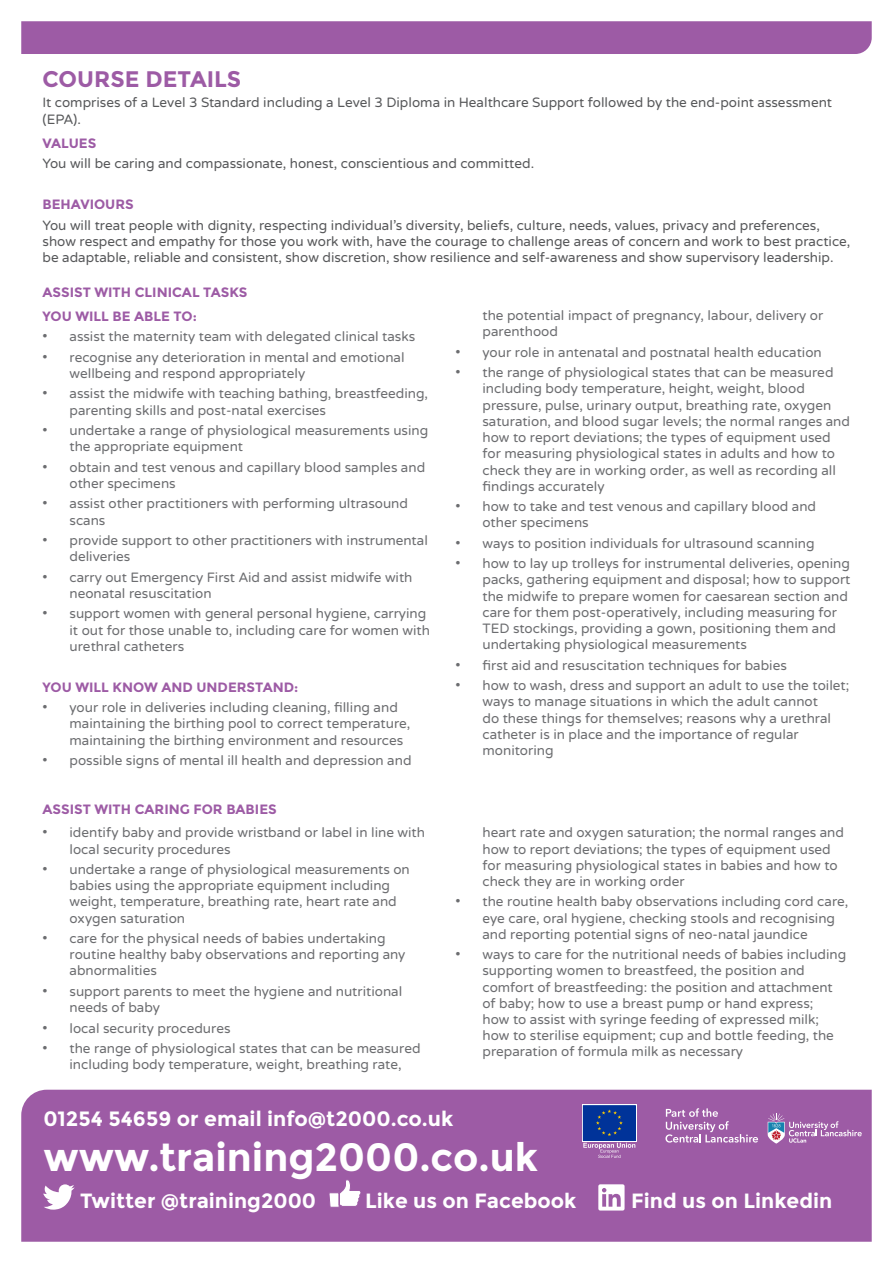
<style>
.page{position:relative;width:893px;height:1263px;background:#fff}
.page>*{position:absolute;margin:0;border:0;box-sizing:border-box;transform-origin:0 0}
.t1{font:700 39.15px "Montserrat";color:#fff}
.t2{font:700 22.5px "Montserrat";color:#9d5ba5}
.t3{font:700 20.7px "Montserrat";color:#fff}
.t4{font:700 20.55px "Montserrat";color:#fff}
.t5{font:13.5px/16.2px "Varela Round";color:#6c6d70}
.t6{font:13.5px/16.2px "Varela Round";color:#57585a}
.t7{font:700 13.5px "Montserrat";color:#9d5ba5}
</style>
<div class="page">
<div style="left:21px;top:21px;width:851px;height:33px;background:#9d5ba5"></div>
<div style="left:21px;top:1090px;width:851px;height:152px;background:#9d5ba5"></div>
<svg style="left:43px;top:1184px;width:32px;height:25px"></svg>
<svg style="left:328px;top:1179px;width:33px;height:28px"></svg>
<svg style="left:598px;top:1184px;width:27px;height:26px"></svg>
<div style="left:582px;top:1104px;width:55px;height:38px;background:#039"></div>
<svg style="left:583px;top:1143px;width:52px;height:15px"></svg>
<div style="left:583px;top:1105px;width:52px;height:35px;border:1px solid #039"></div>
<svg style="left:596px;top:1109px;width:27px;height:27px"></svg>
<svg style="left:665px;top:1108px;width:93px;height:34px"></svg>
<svg style="left:768px;top:1113px;width:94px;height:30px"></svg>
<p class="t2" style="left:43px;top:66px;width:200px">COURSE DETAILS</p>
<p class="t6" style="left:43px;top:95px;width:791px">It comprises of a Level 3 Standard including a Level 3 Diploma in Healthcare Support followed by the end-point assessment (EPA).</p>
<p class="t7" style="left:43px;top:135px;width:55px">VALUES</p>
<p class="t6" style="left:43px;top:156px;width:493px">You will be caring and compassionate, honest, conscientious and committed.</p>
<p class="t7" style="left:43px;top:196px;width:93px">BEHAVIOURS</p>
<p class="t6" style="left:43px;top:217px;width:809px">You will treat people with dignity, respecting individual's diversity, beliefs, culture, needs, values, privacy and preferences, show respect and empathy for those you work with, have the courage to challenge areas of concern and work to best practice, be adaptable, reliable and consistent, show discretion, show resilience and self-awareness and show supervisory leadership.</p>
<p class="t7" style="left:43px;top:284px;width:206px">ASSIST WITH CLINICAL TASKS</p>
<p class="t7" style="left:43px;top:308px;width:156px">YOU WILL BE ABLE TO:</p>
<p class="t5" style="left:43px;top:329px;width:374px">• assist the maternity team with delegated clinical tasks</p>
<p class="t5" style="left:70px;top:349px;width:337px;text-indent:-27px">• recognise any deterioration in mental and emotional wellbeing and respond appropriately</p>
<p class="t5" style="left:70px;top:386px;width:360px;text-indent:-27px">• assist the midwife with teaching bathing, breastfeeding, parenting skills and post-natal exercises</p>
<p class="t5" style="left:70px;top:423px;width:360px;text-indent:-27px">• undertake a range of physiological measurements using the appropriate equipment</p>
<p class="t5" style="left:70px;top:459px;width:357px;text-indent:-27px">• obtain and test venous and capillary blood samples and other specimens</p>
<p class="t5" style="left:70px;top:496px;width:340px;text-indent:-27px">• assist other practitioners with performing ultrasound scans</p>
<p class="t5" style="left:70px;top:533px;width:360px;text-indent:-27px">• provide support to other practitioners with instrumental deliveries</p>
<p class="t5" style="left:70px;top:569px;width:344px;text-indent:-27px">• carry out Emergency First Aid and assist midwife with neonatal resuscitation</p>
<p class="t5" style="left:70px;top:606px;width:362px;text-indent:-27px">• support women with general personal hygiene, carrying it out for those unable to, including care for women with urethral catheters</p>
<p class="t7" style="left:43px;top:679px;width:257px">YOU WILL KNOW AND UNDERSTAND:</p>
<p class="t5" style="left:70px;top:700px;width:342px;text-indent:-27px">• your role in deliveries including cleaning, filling and maintaining the birthing pool to correct temperature, maintaining the birthing environment and resources</p>
<p class="t5" style="left:43px;top:753px;width:370px">• possible signs of mental ill health and depression and</p>
<p class="t7" style="left:43px;top:801px;width:236px">ASSIST WITH CARING FOR BABIES</p>
<p class="t5" style="left:70px;top:825px;width:357px;text-indent:-27px">• identify baby and provide wristband or label in line with local security procedures</p>
<p class="t5" style="left:70px;top:862px;width:342px;text-indent:-27px">• undertake a range of physiological measurements on babies using the appropriate equipment including weight, temperature, breathing rate, heart rate and oxygen saturation</p>
<p class="t5" style="left:70px;top:931px;width:337px;text-indent:-27px">• care for the physical needs of babies undertaking routine healthy baby observations and reporting any abnormalities</p>
<p class="t5" style="left:70px;top:983px;width:334px;text-indent:-27px">• support parents to meet the hygiene and nutritional needs of baby</p>
<p class="t5" style="left:43px;top:1020px;width:190px">• local security procedures</p>
<p class="t5" style="left:43px;top:1041px;width:380px;text-align:center">• the range of physiological states that can be measured including body temperature, weight, breathing rate,</p>
<p class="t5" style="left:482px;top:308px;width:342px">the potential impact of pregnancy, labour, delivery or parenthood</p>
<p class="t5" style="left:455px;top:344px;width:368px">• your role in antenatal and postnatal health education</p>
<p class="t5" style="left:482px;top:365px;width:369px;text-indent:-27px">• the range of physiological states that can be measured including body temperature, height, weight, blood pressure, pulse, urinary output, breathing rate, oxygen saturation, and blood sugar levels; the normal ranges and how to report deviations; the types of equipment used for measuring physiological states in adults and how to check they are in working order, as well as recording all findings accurately</p>
<p class="t5" style="left:482px;top:499px;width:335px;text-indent:-27px">• how to take and test venous and capillary blood and other specimens</p>
<p class="t5" style="left:455px;top:535px;width:361px">• ways to position individuals for ultrasound scanning</p>
<p class="t5" style="left:482px;top:556px;width:369px;text-indent:-27px">• how to lay up trolleys for instrumental deliveries, opening packs, gathering equipment and disposal; how to support the midwife to prepare women for caesarean section and care for them post-operatively, including measuring for TED stockings, providing a gown, positioning them and undertaking physiological measurements</p>
<p class="t5" style="left:455px;top:657px;width:333px">• first aid and resuscitation techniques for babies</p>
<p class="t5" style="left:482px;top:678px;width:368px;text-indent:-27px">• how to wash, dress and support an adult to use the toilet; ways to manage situations in which the adult cannot<br>do these things for themselves; reasons why a urethral catheter is in place and the importance of regular monitoring</p>
<p class="t5" style="left:482px;top:825px;width:363px">heart rate and oxygen saturation; the normal ranges and how to report deviations; the types of equipment used for measuring physiological states in babies and how to check they are in working order</p>
<p class="t5" style="left:482px;top:894px;width:367px;text-indent:-27px">• the routine health baby observations including cord care, eye care, oral hygiene, checking stools and recognising and reporting potential signs of neo-natal jaundice</p>
<p class="t5" style="left:482px;top:947px;width:365px;text-indent:-27px">• ways to care for the nutritional needs of babies including supporting women to breastfeed, the position and comfort of breastfeeding: the position and attachment of baby; how to use a breast pump or hand express;<br>how to assist with syringe feeding of expressed milk; how to sterilise equipment; cup and bottle feeding, the preparation of formula milk as necessary</p>
<p class="t3" style="left:43px;top:1106px;width:412px">01254 54659 or email info@t2000.co.uk</p>
<p class="t1" style="left:43px;top:1134px;width:496px">www.training2000.co.uk</p>
<p class="t4" style="left:80px;top:1188px;width:237px">Twitter @training2000</p>
<p class="t4" style="left:365px;top:1188px;width:213px">Like us on Facebook</p>
<p class="t4" style="left:631px;top:1188px;width:203px">Find us on Linkedin</p>
</div>
